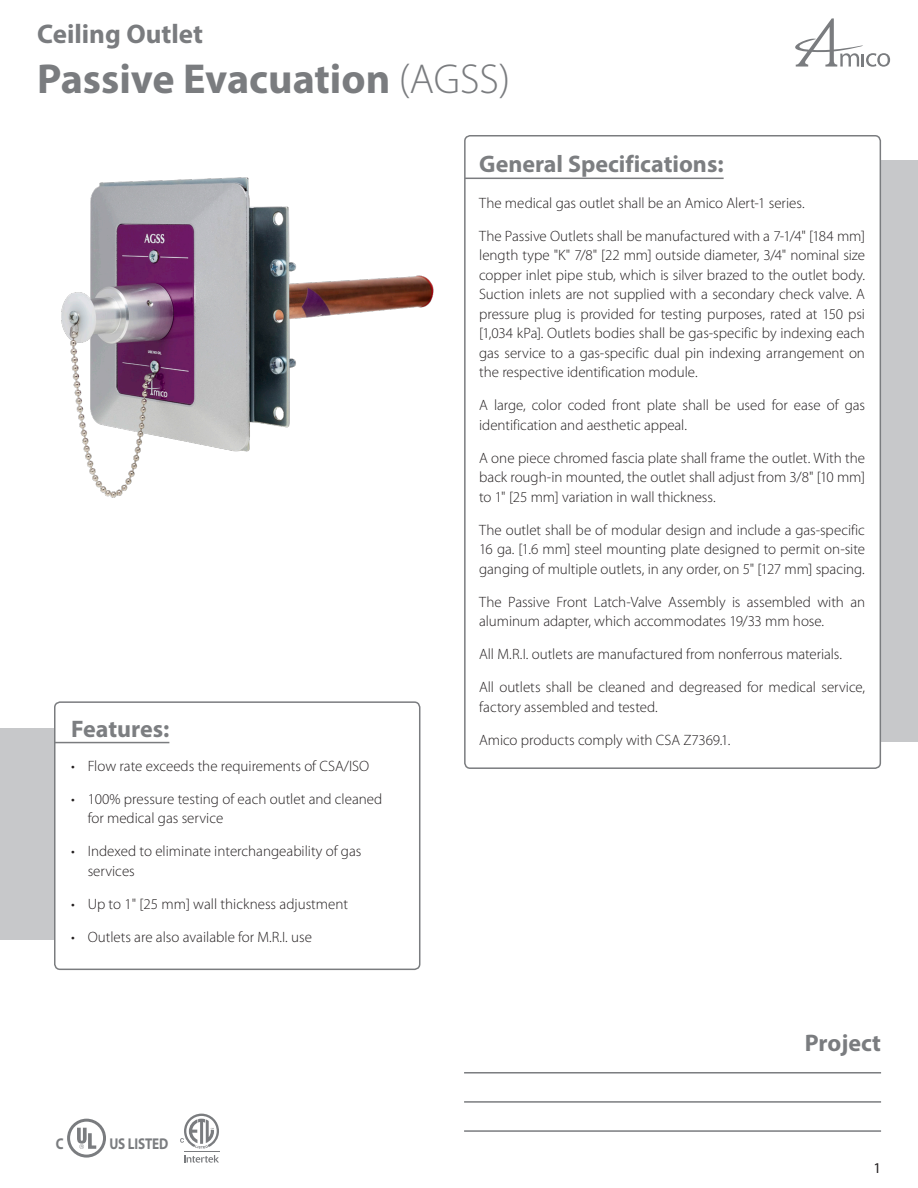
<style>
.page{position:relative;width:918px;height:1188px;background:#fff}
.page>*{position:absolute;margin:0;border:0;box-sizing:border-box;transform-origin:0 0}
.Technical_Spec_Title{font:700 42px "Myriad Pro";color:#7a7c7f}
.category_header{font:700 27px "Myriad Pro";color:#7a7c7f}
.General_Spec_Title{font:700 24px "Myriad Pro";color:#7c7e81}
.Features_Title{font:700 24px "Myriad Pro";color:#7c7e81}
.box_header{font:700 24px "Myriad Pro";color:#7a7c7f}
.t1{font:700 15.6px "Myriad";letter-spacing:-.01em;color:#7a7c7f;scale:.84 1}
.Body_of_General_Spec{font:300 15px/19.5px "Myriad Pro";color:#231f20}
.t2{font:15px "Myriad Pro";color:#231f20}
.s1{font-weight:300}
</style>
<div class="page">
<svg style="left:795px;top:18px;width:95px;height:49px"></svg>
<div style="left:0;top:728px;width:294px;height:212px;background:#c7c8ca"></div>
<div style="left:55px;top:702px;width:365px;height:267px;background:#fff;border-radius:5px"></div>
<div style="left:54px;top:701px;width:366px;height:269px;border:2px solid #7a7c7f;border-radius:5px"></div>
<hr style="left:55px;top:742px;width:114px;height:1px;background:#7a7c7f">
<div style="left:623px;top:160px;width:295px;height:582px;background:#c7c8ca"></div>
<div style="left:465px;top:136px;width:415px;height:632px;background:#fff;border-radius:5px"></div>
<div style="left:464px;top:135px;width:417px;height:634px;border:2px solid #7a7c7f;border-radius:5px"></div>
<hr style="left:465px;top:178px;width:259px;height:1px;background:#7a7c7f">
<svg style="left:67px;top:1119px;width:39px;height:39px"></svg>
<svg style="left:184px;top:1155px;width:35px;height:8px"></svg>
<hr style="left:184px;top:1151px;width:35px;height:1px;background:#7a7c7f">
<svg style="left:180px;top:1114px;width:39px;height:35px"></svg>
<hr style="left:464px;top:1072px;width:417px;height:2px;background:#7a7c7f">
<hr style="left:464px;top:1101px;width:417px;height:2px;background:#7a7c7f">
<hr style="left:464px;top:1130px;width:417px;height:2px;background:#7a7c7f">
<img style="left:61px;top:177px;width:373px;height:321px">
<p class="category_header" style="left:37px;top:16px;width:167px">Ceiling Outlet</p>
<p class="Technical_Spec_Title" style="left:37px;top:51px;width:475px">Passive Evacuation <span class="s1">(AGSS)</span></p>
<p class="Features_Title" style="left:71px;top:714px;width:100px">Features:</p>
<p class="Body_of_General_Spec" style="left:71px;top:756px;width:300px">• Flow rate exceeds the requirements of CSA/ISO</p>
<p class="Body_of_General_Spec" style="left:88px;top:789px;width:296px;text-indent:-16px">• 100% pressure testing of each outlet and cleaned for medical gas service</p>
<p class="Body_of_General_Spec" style="left:88px;top:841px;width:275px;text-indent:-16px">• Indexed to eliminate interchangeability of gas services</p>
<p class="Body_of_General_Spec" style="left:71px;top:894px;width:278px">• Up to 1" [25 mm] wall thickness adjustment</p>
<p class="Body_of_General_Spec" style="left:71px;top:927px;width:242px">• Outlets are also available for M.R.I. use</p>
<p class="t1" style="left:56px;top:1136px;width:11px">C</p>
<p class="t1" style="left:109px;top:1136px;width:72px">US LISTED</p>
<p class="General_Spec_Title" style="left:479px;top:148px;width:246px">General Specifications:</p>
<p class="Body_of_General_Spec" style="left:479px;top:193px;width:327px">The medical gas outlet shall be an Amico Alert-1 series.</p>
<p class="Body_of_General_Spec" style="left:479px;top:226px;width:387px;text-align:justify">The Passive Outlets shall be manufactured with a 7-1/4" [184 mm] length type "K" 7/8" [22 mm] outside diameter, 3/4" nominal size copper inlet pipe stub, which is silver brazed to the outlet body.<br>Suction inlets are not supplied with a secondary check valve. A pressure plug is provided for testing purposes, rated at 150 psi [1,034 kPa]. Outlets bodies shall be gas-specific by indexing each gas service to a gas-specific dual pin indexing arrangement on the respective identification module.</p>
<p class="Body_of_General_Spec" style="left:479px;top:395px;width:387px">A large, color coded front plate shall be used for ease of gas identification and aesthetic appeal.</p>
<p class="Body_of_General_Spec" style="left:479px;top:448px;width:387px;text-align:justify">A one piece chromed fascia plate shall frame the outlet. With the back rough-in mounted, the outlet shall adjust from 3/8" [10 mm] to 1" [25 mm] variation in wall thickness.</p>
<p class="Body_of_General_Spec" style="left:479px;top:520px;width:387px;text-align:justify">The outlet shall be of modular design and include a gas-specific 16 ga. [1.6 mm] steel mounting plate designed to permit on-site ganging of multiple outlets, in any order, on 5" [127 mm] spacing.</p>
<p class="Body_of_General_Spec" style="left:479px;top:592px;width:387px">The Passive Front Latch-Valve Assembly is assembled with an aluminum adapter, which accommodates 19/33 mm hose.</p>
<p class="Body_of_General_Spec" style="left:479px;top:644px;width:364px">All M.R.I. outlets are manufactured from nonferrous materials.</p>
<p class="Body_of_General_Spec" style="left:479px;top:677px;width:387px">All outlets shall be cleaned and degreased for medical service, factory assembled and tested.</p>
<p class="Body_of_General_Spec" style="left:479px;top:730px;width:253px">Amico products comply with CSA Z7369.1.</p>
<p class="box_header" style="left:805px;top:1027px;width:78px">Project</p>
<p class="t2" style="left:873px;top:1159px;width:9px">1</p>
</div>
